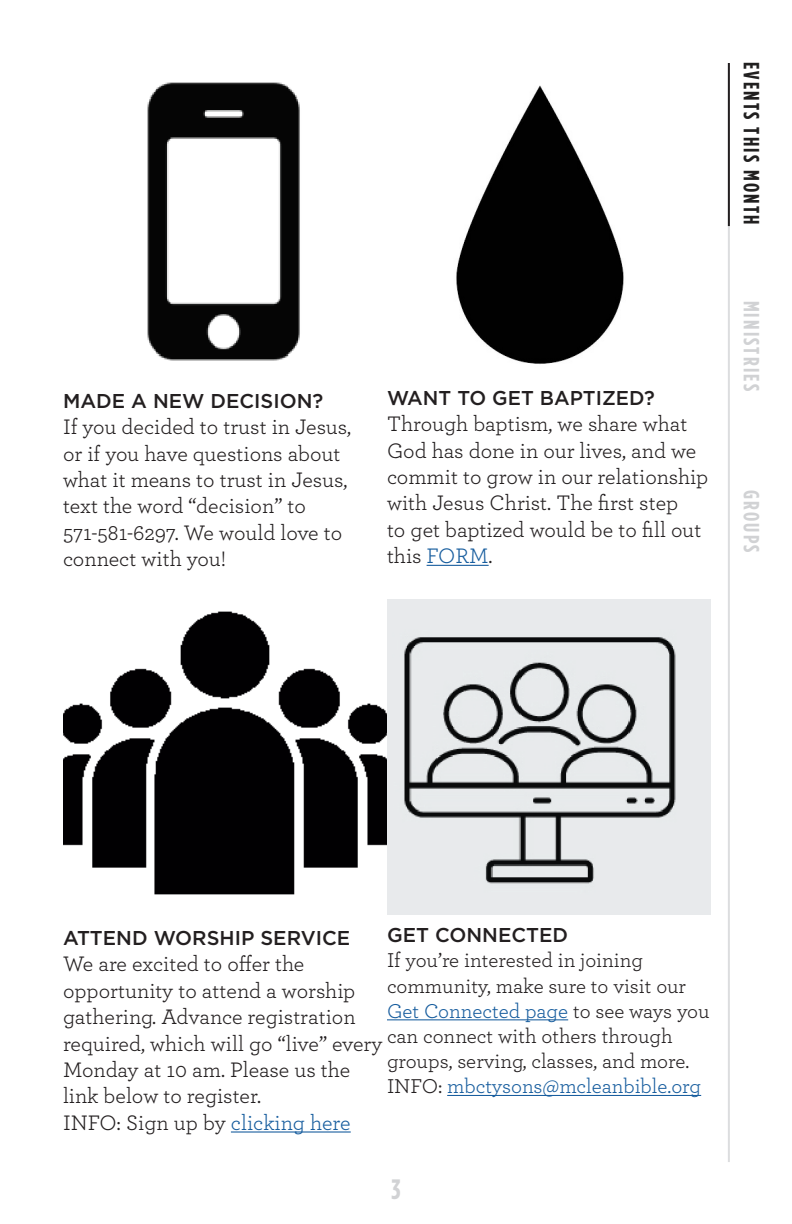
<style>
.page{position:relative;width:792px;height:1224px;background:#fff}
.page>*{position:absolute;margin:0;border:0;box-sizing:border-box;transform-origin:0 0}
.t1{font:700 28px "Gotham Condensed";color:#d1d2d4}
.t2{font:22px/26.4px "Archer";color:#231f20}
.t3{font:700 22px "Gotham Condensed";letter-spacing:.1em;color:#d1d2d4}
.t4{font:700 22px "Gotham Condensed";letter-spacing:.1em;color:#212020}
.t5{font:21px/25.2px "Archer";color:#231f20}
.t6{font:21px "Archer";color:#175d9e}
.t7{font:500 20px "Gotham";color:#231f20}
.s1{color:#175d9e}
.s2{color:#231f20}
</style>
<div class="page">
<hr style="left:728px;top:63px;width:2px;height:1099px;background:#dcdddf">
<hr style="left:728px;top:63px;width:2px;height:163px;background:#231f20">
<hr style="left:387px;top:1019px;width:181px;height:1px;background:#175d9e">
<hr style="left:447px;top:1095px;width:254px;height:1px;background:#175d9e">
<img style="left:387px;top:600px;width:324px;height:315px">
<img style="left:147px;top:82px;width:153px;height:279px">
<img style="left:456px;top:85px;width:168px;height:279px">
<hr style="left:427px;top:565px;width:62px;height:1px;background:#175d9e">
<hr style="left:231px;top:1131px;width:120px;height:2px;background:#175d9e">
<img style="left:63px;top:611px;width:324px;height:284px">
<p class="t7" style="left:63px;top:389px;width:262px">MADE A NEW DECISION?</p>
<p class="t2" style="left:63px;top:413px;width:290px">If you decided to trust in Jesus, or if you have questions about what it means to trust in Jesus, text the word “decision” to</p>
<p class="t2" style="left:63px;top:518px;width:281px">571-581-6297. We would love to connect with you!</p>
<p class="t7" style="left:387px;top:386px;width:270px">WANT TO GET BAPTIZED?</p>
<p class="t2" style="left:387px;top:410px;width:323px">Through baptism, we share what<br>God has done in our lives, and we commit to grow in our relationship with Jesus Christ. The first step<br>to get baptized would be to fill out this <span class="s1">FORM</span>.</p>
<p class="t4" style="left:764px;top:62px;width:164px;rotate:90deg">EVENTS THIS MONTH</p>
<p class="t3" style="left:764px;top:301px;width:92px;rotate:90deg">MINISTRIES</p>
<p class="t3" style="left:764px;top:490px;width:64px;rotate:90deg">GROUPS</p>
<p class="t7" style="left:387px;top:924px;width:183px">GET CONNECTED</p>
<p class="t5" style="left:387px;top:947px;width:258px">If you’re interested in joining</p>
<p class="t5" style="left:387px;top:972px;width:324px">community, make sure to visit our <span class="s1">Get Connected page</span> to see ways you can connect with others through groups, serving, classes, and more.</p>
<p class="t6" style="left:387px;top:1072px;width:316px"><span class="s2">INFO:</span> mbctysons@mcleanbible.org</p>
<p class="t7" style="left:63px;top:927px;width:289px">ATTEND WORSHIP SERVICE</p>
<p class="t2" style="left:63px;top:950px;width:321px">We are excited to offer the opportunity to attend a worship gathering. Advance registration required, which will go “live” every<br>Monday at 10 am. Please us the link below to register.</p>
<p class="t2" style="left:63px;top:1108px;width:289px">INFO: Sign up by <span class="s1">clicking here</span></p>
<p class="t1" style="left:391px;top:1174px;width:11px">3</p>
</div>
